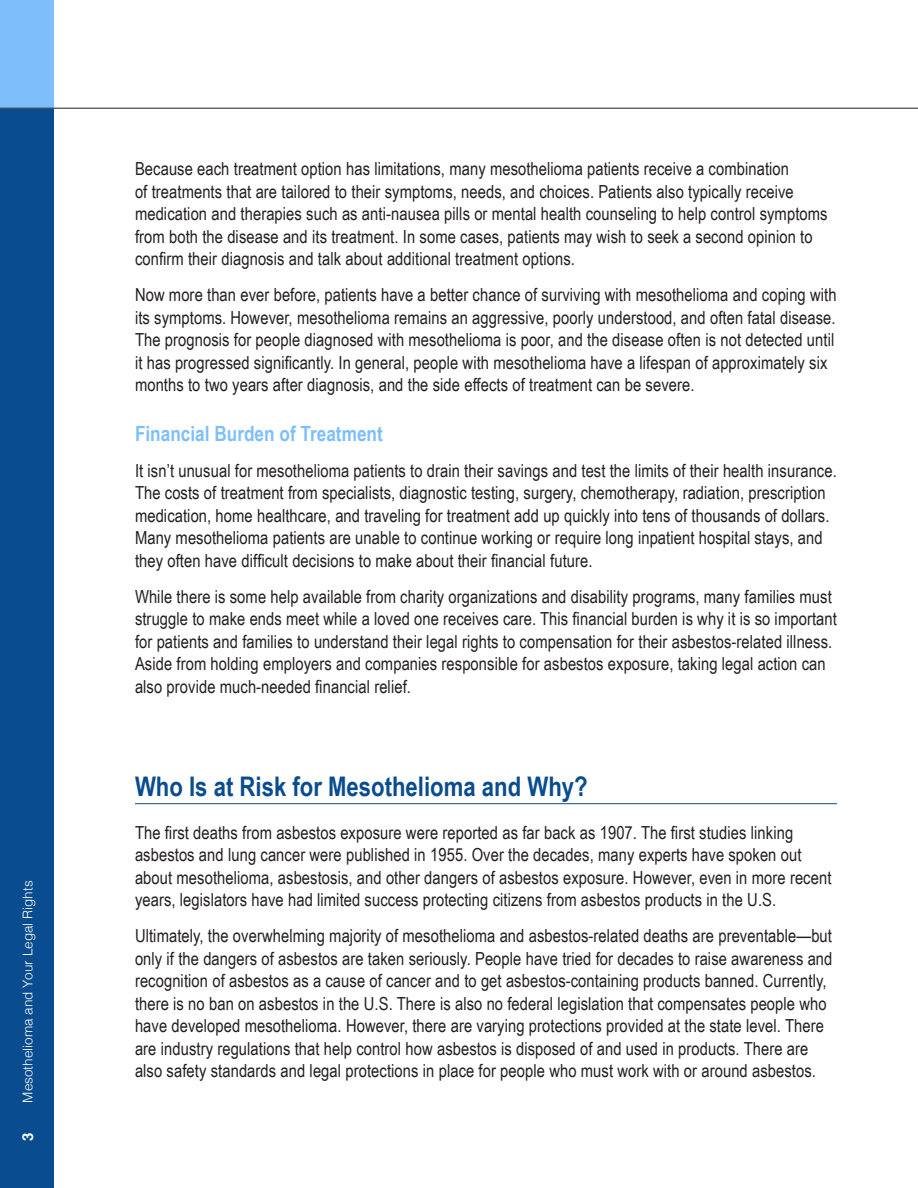
<style>
.page{position:relative;width:918px;height:1188px;background:#fff}
.page>*{position:absolute;margin:0;border:0;box-sizing:border-box;transform-origin:0 0}
.Main_Text{font:700 27px "Arial Narrow";color:#094c8f}
.Main_Text-2{font:700 21px "Arial Narrow";color:#7ebffb}
.Main_Text-3{font:18px/22.5px "Arial Narrow";letter-spacing:.005em;color:#231f20}
.t1{font:700 15px "Helvetica";color:#fff}
.t2{font:300 13.5px "Helvetica";color:#fff}
</style>
<div class="page">
<div style="left:0;top:108px;width:54px;height:1080px;background:#094c8f"></div>
<div style="left:0;top:0;width:54px;height:108px;background:#7ebffb"></div>
<hr style="left:0;top:108px;width:918px;height:1px;background:#231f20">
<hr style="left:135px;top:803px;width:702px;height:1px;background:#094c8f">
<p class="t2" style="left:16px;top:1103px;width:224px;rotate:-90deg">Mesothelioma and Your Legal Rights</p>
<p class="t1" style="left:16px;top:1141px;width:10px;rotate:-90deg">3</p>
<p class="Main_Text-3" style="left:135px;top:157px;width:694px">Because each treatment option has limitations, many mesothelioma patients receive a combination<br>of treatments that are tailored to their symptoms, needs, and choices. Patients also typically receive medication and therapies such as anti-nausea pills or mental health counseling to help control symptoms from both the disease and its treatment. In some cases, patients may wish to seek a second opinion to confirm their diagnosis and talk about additional treatment options.</p>
<p class="Main_Text-3" style="left:135px;top:283px;width:703px">Now more than ever before, patients have a better chance of surviving with mesothelioma and coping with its symptoms. However, mesothelioma remains an aggressive, poorly understood, and often fatal disease.<br>The prognosis for people diagnosed with mesothelioma is poor, and the disease often is not detected until it has progressed significantly. In general, people with mesothelioma have a lifespan of approximately six months to two years after diagnosis, and the side effects of treatment can be severe.</p>
<p class="Main_Text-2" style="left:135px;top:417px;width:249px">Financial Burden of Treatment</p>
<p class="Main_Text-3" style="left:135px;top:458px;width:703px">It isn’t unusual for mesothelioma patients to drain their savings and test the limits of their health insurance.<br>The costs of treatment from specialists, diagnostic testing, surgery, chemotherapy, radiation, prescription medication, home healthcare, and traveling for treatment add up quickly into tens of thousands of dollars.<br>Many mesothelioma patients are unable to continue working or require long inpatient hospital stays, and they often have difficult decisions to make about their financial future.</p>
<p class="Main_Text-3" style="left:135px;top:584px;width:703px">While there is some help available from charity organizations and disability programs, many families must struggle to make ends meet while a loved one receives care. This financial burden is why it is so important for patients and families to understand their legal rights to compensation for their asbestos-related illness.<br>Aside from holding employers and companies responsible for asbestos exposure, taking legal action can also provide much-needed financial relief.</p>
<p class="Main_Text" style="left:135px;top:766px;width:454px">Who Is at Risk for Mesothelioma and Why?</p>
<p class="Main_Text-3" style="left:135px;top:821px;width:698px">The first deaths from asbestos exposure were reported as far back as 1907. The first studies linking asbestos and lung cancer were published in 1955. Over the decades, many experts have spoken out about mesothelioma, asbestosis, and other dangers of asbestos exposure. However, even in more recent years, legislators have had limited success protecting citizens from asbestos products in the U.S.</p>
<p class="Main_Text-3" style="left:135px;top:924px;width:699px">Ultimately, the overwhelming majority of mesothelioma and asbestos-related deaths are preventable—but only if the dangers of asbestos are taken seriously. People have tried for decades to raise awareness and recognition of asbestos as a cause of cancer and to get asbestos-containing products banned. Currently, there is no ban on asbestos in the U.S. There is also no federal legislation that compensates people who have developed mesothelioma. However, there are varying protections provided at the state level. There are industry regulations that help control how asbestos is disposed of and used in products. There are also safety standards and legal protections in place for people who must work with or around asbestos.</p>
</div>
